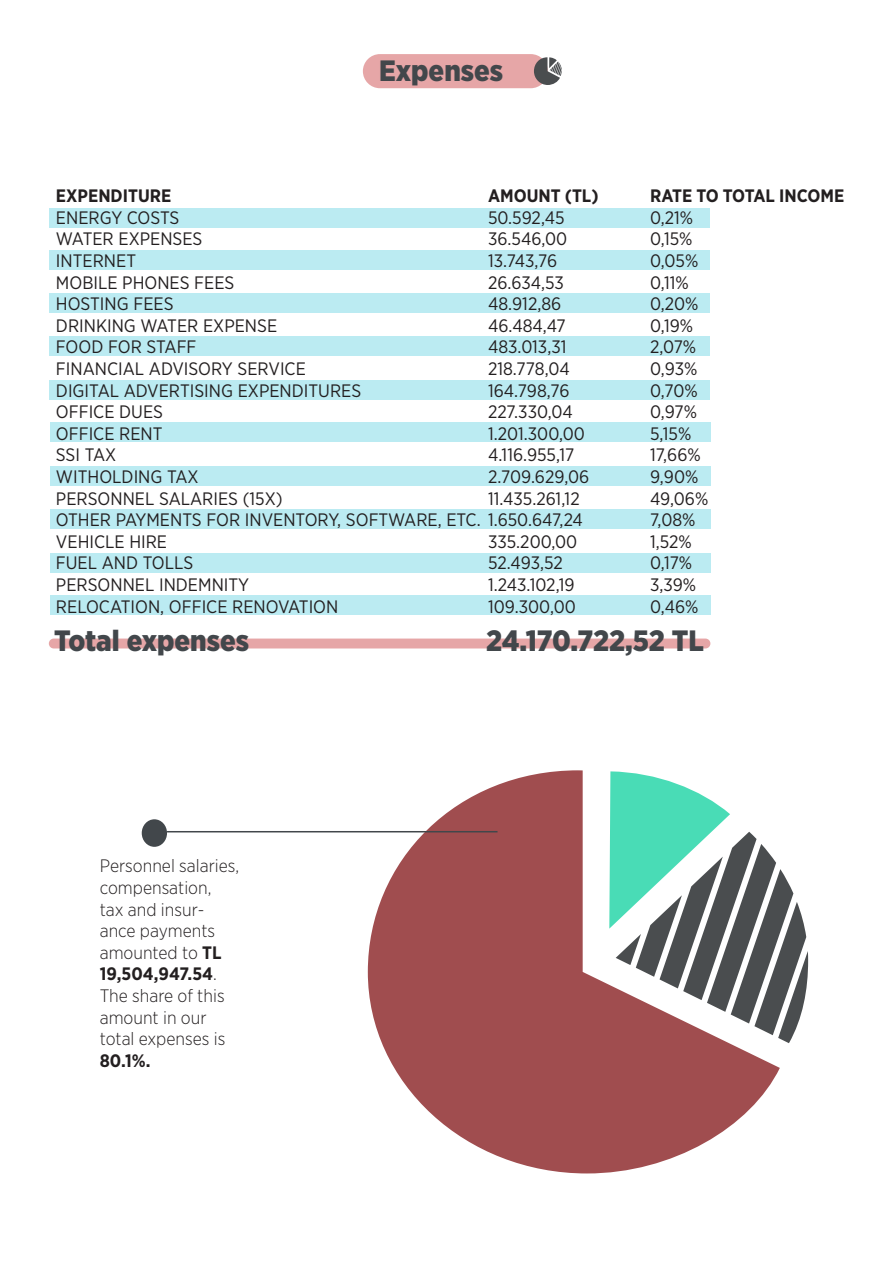
<style>
.page{position:relative;width:893px;height:1263px;background:#fff}
.page>*{position:absolute;margin:0;border:0;box-sizing:border-box;transform-origin:0 0}
.t1{font:900 29.4px "Gotham Narrow";color:#42474b}
.t2{font:18px "Gotham Narrow";color:#231f20}
.t3{font:300 18px/21.6px "Gotham Narrow";color:#231f20}
.t4{font:700 18px "Gotham Narrow";color:#231f20}
.s1{font-weight:700}
</style>
<div class="page">
<div style="left:363px;top:54px;width:185px;height:34px;background:#e6a6a7;border-radius:17px"></div>
<div style="left:49px;top:638px;width:661px;height:10px;background:#e6a6a7;border-radius:5px"></div>
<svg style="left:534px;top:57px;width:28px;height:28px"></svg>
<div style="left:49px;top:208px;width:660px;height:20px;background:#bbebf2"></div>
<div style="left:49px;top:250px;width:660px;height:20px;background:#bbebf2"></div>
<div style="left:49px;top:293px;width:660px;height:20px;background:#bbebf2"></div>
<div style="left:49px;top:335px;width:660px;height:20px;background:#bbebf2"></div>
<div style="left:49px;top:380px;width:660px;height:20px;background:#bbebf2"></div>
<div style="left:50px;top:422px;width:660px;height:20px;background:#bbebf2"></div>
<div style="left:50px;top:466px;width:660px;height:20px;background:#bbebf2"></div>
<div style="left:50px;top:509px;width:660px;height:20px;background:#bbebf2"></div>
<div style="left:50px;top:553px;width:660px;height:20px;background:#bbebf2"></div>
<div style="left:50px;top:595px;width:660px;height:20px;background:#bbebf2"></div>
<svg style="left:368px;top:770px;width:412px;height:403px;fill:#a04d4f"></svg>
<svg style="left:609px;top:771px;width:199px;height:272px"></svg>
<hr style="left:167px;top:831px;width:330px;height:1px;background:#42474b">
<div style="left:142px;top:819px;width:25px;height:28px;background:#42474b;border-radius:50%"></div>
<p class="t1" style="left:379px;top:51px;width:126px">Expenses</p>
<p class="t4" style="left:56px;top:184px;width:117px">EXPENDITURE</p>
<p class="t4" style="left:488px;top:184px;width:112px">AMOUNT (TL)</p>
<p class="t4" style="left:650px;top:184px;width:196px">RATE TO TOTAL INCOME</p>
<p class="t2" style="left:56px;top:206px;width:125px">ENERGY COSTS</p>
<p class="t2" style="left:488px;top:206px;width:78px">50.592,45</p>
<p class="t2" style="left:650px;top:206px;width:45px">0,21%</p>
<p class="t2" style="left:56px;top:228px;width:148px">WATER EXPENSES</p>
<p class="t2" style="left:488px;top:228px;width:81px">36.546,00</p>
<p class="t2" style="left:650px;top:228px;width:44px">0,15%</p>
<p class="t2" style="left:56px;top:249px;width:82px">INTERNET</p>
<p class="t2" style="left:488px;top:249px;width:71px">13.743,76</p>
<p class="t2" style="left:650px;top:249px;width:50px">0,05%</p>
<p class="t2" style="left:56px;top:271px;width:180px">MOBILE PHONES FEES</p>
<p class="t2" style="left:488px;top:271px;width:77px">26.634,53</p>
<p class="t2" style="left:650px;top:271px;width:40px">0,11%</p>
<p class="t2" style="left:56px;top:293px;width:119px">HOSTING FEES</p>
<p class="t2" style="left:488px;top:293px;width:75px">48.912,86</p>
<p class="t2" style="left:650px;top:293px;width:50px">0,20%</p>
<p class="t2" style="left:56px;top:314px;width:223px">DRINKING WATER EXPENSE</p>
<p class="t2" style="left:488px;top:314px;width:79px">46.484,47</p>
<p class="t2" style="left:650px;top:314px;width:45px">0,19%</p>
<p class="t2" style="left:56px;top:336px;width:142px">FOOD FOR STAFF</p>
<p class="t2" style="left:488px;top:336px;width:80px">483.013,31</p>
<p class="t2" style="left:650px;top:336px;width:48px">2,07%</p>
<p class="t2" style="left:56px;top:357px;width:251px">FINANCIAL ADVISORY SERVICE</p>
<p class="t2" style="left:488px;top:357px;width:83px">218.778,04</p>
<p class="t2" style="left:650px;top:357px;width:49px">0,93%</p>
<p class="t2" style="left:56px;top:379px;width:307px">DIGITAL ADVERTISING EXPENDITURES</p>
<p class="t2" style="left:488px;top:379px;width:83px">164.798,76</p>
<p class="t2" style="left:650px;top:379px;width:49px">0,70%</p>
<p class="t2" style="left:56px;top:401px;width:109px">OFFICE DUES</p>
<p class="t2" style="left:488px;top:401px;width:86px">227.330,04</p>
<p class="t2" style="left:650px;top:401px;width:49px">0,97%</p>
<p class="t2" style="left:56px;top:422px;width:108px">OFFICE RENT</p>
<p class="t2" style="left:488px;top:422px;width:98px">1.201.300,00</p>
<p class="t2" style="left:650px;top:422px;width:43px">5,15%</p>
<p class="t2" style="left:56px;top:444px;width:62px">SSI TAX</p>
<p class="t2" style="left:488px;top:444px;width:88px">4.116.955,17</p>
<p class="t2" style="left:650px;top:444px;width:52px">17,66%</p>
<p class="t2" style="left:56px;top:465px;width:144px">WITHOLDING TAX</p>
<p class="t2" style="left:488px;top:465px;width:103px">2.709.629,06</p>
<p class="t2" style="left:650px;top:465px;width:50px">9,90%</p>
<p class="t2" style="left:56px;top:487px;width:228px">PERSONNEL SALARIES (15X)</p>
<p class="t2" style="left:488px;top:487px;width:93px">11.435.261,12</p>
<p class="t2" style="left:650px;top:487px;width:60px">49,06%</p>
<p class="t2" style="left:56px;top:509px;width:528px">OTHER PAYMENTS FOR INVENTORY, SOFTWARE, ETC. 1.650.647,24</p>
<p class="t2" style="left:650px;top:509px;width:47px">7,08%</p>
<p class="t2" style="left:56px;top:530px;width:113px">VEHICLE HIRE</p>
<p class="t2" style="left:488px;top:530px;width:91px">335.200,00</p>
<p class="t2" style="left:650px;top:530px;width:43px">1,52%</p>
<p class="t2" style="left:56px;top:552px;width:139px">FUEL AND TOLLS</p>
<p class="t2" style="left:488px;top:552px;width:76px">52.493,52</p>
<p class="t2" style="left:650px;top:552px;width:44px">0,17%</p>
<p class="t2" style="left:56px;top:573px;width:195px">PERSONNEL INDEMNITY</p>
<p class="t2" style="left:488px;top:573px;width:88px">1.243.102,19</p>
<p class="t2" style="left:650px;top:573px;width:48px">3,39%</p>
<p class="t2" style="left:56px;top:595px;width:284px">RELOCATION, OFFICE RENOVATION</p>
<p class="t2" style="left:488px;top:595px;width:89px">109.300,00</p>
<p class="t2" style="left:650px;top:595px;width:50px">0,46%</p>
<p class="t1" style="left:54px;top:622px;width:197px">Total expenses</p>
<p class="t1" style="left:486px;top:622px;width:219px">24.170.722,52 TL</p>
<p class="t3" style="left:100px;top:855px;width:141px">Personnel salaries, compensation, tax and insur&shy;ance payments amounted to <span class="s1">TL<br>19,504,947.54</span>.<br>The share of this amount in our total expenses is<br><span class="s1">80.1%.</span></p>
</div>
